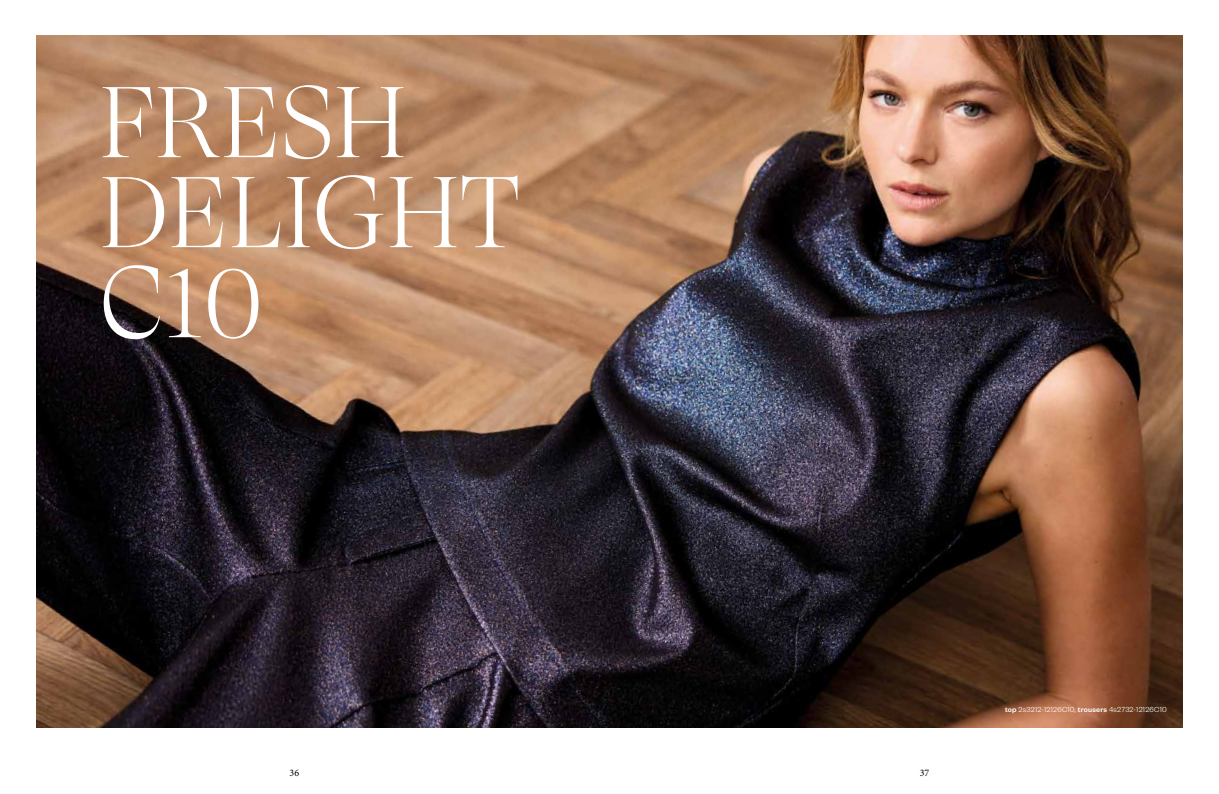
<style>
.page{position:relative;width:1219px;height:794px;background:#fff}
.page>*{position:absolute;margin:0;border:0;box-sizing:border-box;transform-origin:0 0}
.t1{font:300 100px/90px "GT Super Display";letter-spacing:.01em;color:#fff}
.t2{font:10px "Minion Pro";color:#000}
.t3{font:300 8px "Founders Grotesk";letter-spacing:.03em;color:#fff}
.s1{font-weight:500}
</style>
<div class="page">
<img style="left:36px;top:35px;width:1147px;height:692px">
<h1 class="t1" style="left:100px;top:81px;width:421px">FRESH<br>DELIGHT<br>C10</h1>
<p class="t2" style="left:290px;top:766px;width:11px">36</p>
<p class="t2" style="left:920px;top:766px;width:11px">37</p>
<p class="t3" style="left:1005px;top:705px;width:163px"><span class="s1">top</span> 2s3212-12126C10, <span class="s1">trousers</span> 4s2732-12126C10</p>
</div>
